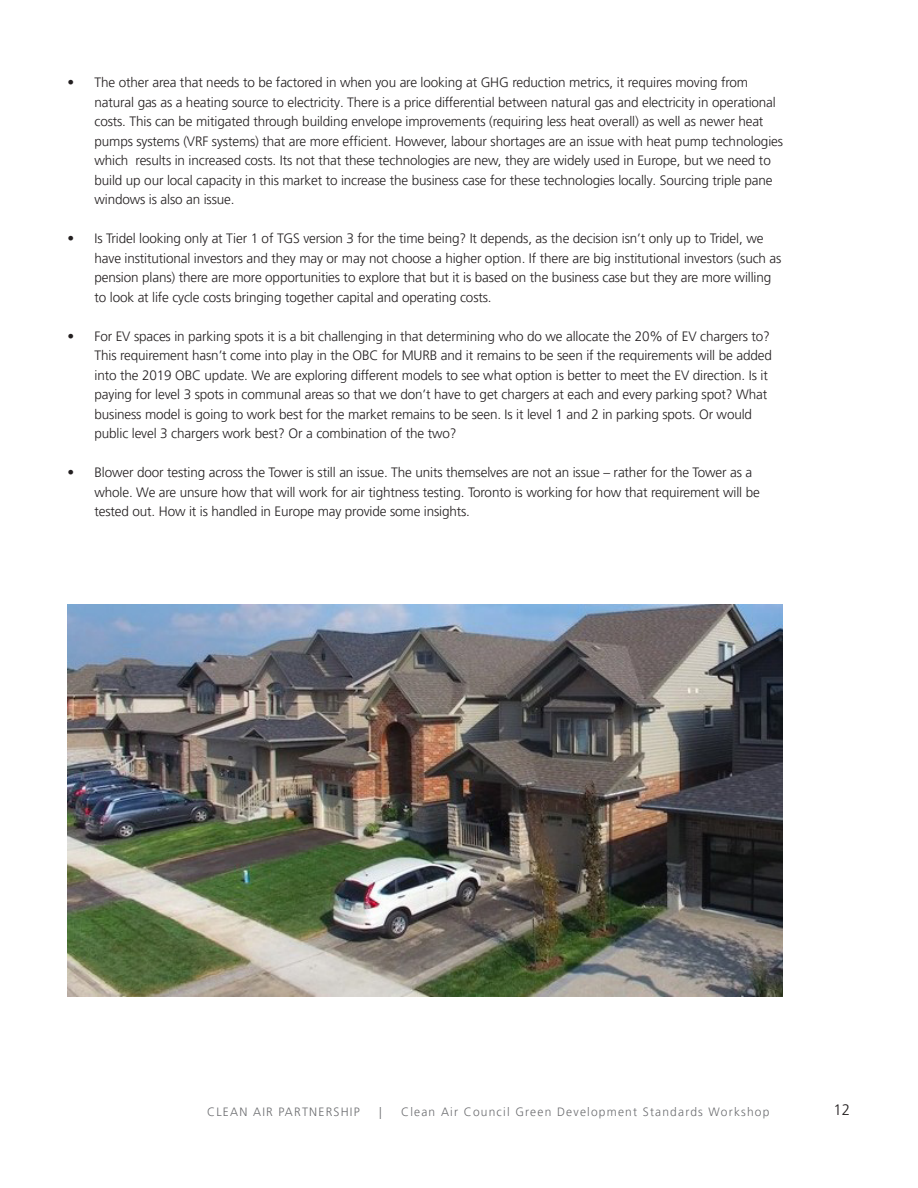
<style>
.page{position:relative;width:918px;height:1188px;background:#fff}
.page>*{position:absolute;margin:0;border:0;box-sizing:border-box;transform-origin:0 0}
.t1{font:300 15px "Frutiger LT Pro";color:#231f20}
.t2{font:300 13.5px/19.5px "Frutiger LT Pro";letter-spacing:-.01em;color:#231f20}
.t3{font:300 12px "Frutiger LT Pro";letter-spacing:.1em;color:#6c6d70}
</style>
<div class="page">
<img style="left:68px;top:604px;width:715px;height:393px">
<p class="t2" style="left:94px;top:73px;width:690px;text-indent:-27px">• The other area that needs to be factored in when you are looking at GHG reduction metrics, it requires moving from natural gas as a heating source to electricity. There is a price differential between natural gas and electricity in operational costs. This can be mitigated through building envelope improvements (requiring less heat overall) as well as newer heat pumps systems (VRF systems) that are more efficient. However, labour shortages are an issue with heat pump technologies which results in increased costs. Its not that these technologies are new, they are widely used in Europe, but we need to build up our local capacity in this market to increase the business case for these technologies locally. Sourcing triple pane windows is also an issue.</p>
<p class="t2" style="left:94px;top:229px;width:688px;text-indent:-27px">• Is Tridel looking only at Tier 1 of TGS version 3 for the time being? It depends, as the decision isn’t only up to Tridel, we have institutional investors and they may or may not choose a higher option. If there are big institutional investors (such as pension plans) there are more opportunities to explore that but it is based on the business case but they are more willing to look at life cycle costs bringing together capital and operating costs.</p>
<p class="t2" style="left:94px;top:326px;width:679px;text-indent:-27px">• For EV spaces in parking spots it is a bit challenging in that determining who do we allocate the 20% of EV chargers to?<br>This requirement hasn’t come into play in the OBC for MURB and it remains to be seen if the requirements will be added into the 2019 OBC update. We are exploring different models to see what option is better to meet the EV direction. Is it paying for level 3 spots in communal areas so that we don’t have to get chargers at each and every parking spot? What business model is going to work best for the market remains to be seen. Is it level 1 and 2 in parking spots. Or would public level 3 chargers work best? Or a combination of the two?</p>
<p class="t2" style="left:94px;top:463px;width:667px;text-indent:-27px">• Blower door testing across the Tower is still an issue. The units themselves are not an issue – rather for the Tower as a whole. We are unsure how that will work for air tightness testing. Toronto is working for how that requirement will be tested out. How it is handled in Europe may provide some insights.</p>
<p class="t3" style="left:207px;top:1105px;width:154px">CLEAN AIR PARTNERSHIP</p>
<p class="t3" style="left:379px;top:1105px;width:4px">|</p>
<p class="t3" style="left:401px;top:1105px;width:370px">Clean Air Council Green Development Standards Workshop</p>
<p class="t1" style="left:834px;top:1101px;width:18px">12</p>
</div>
